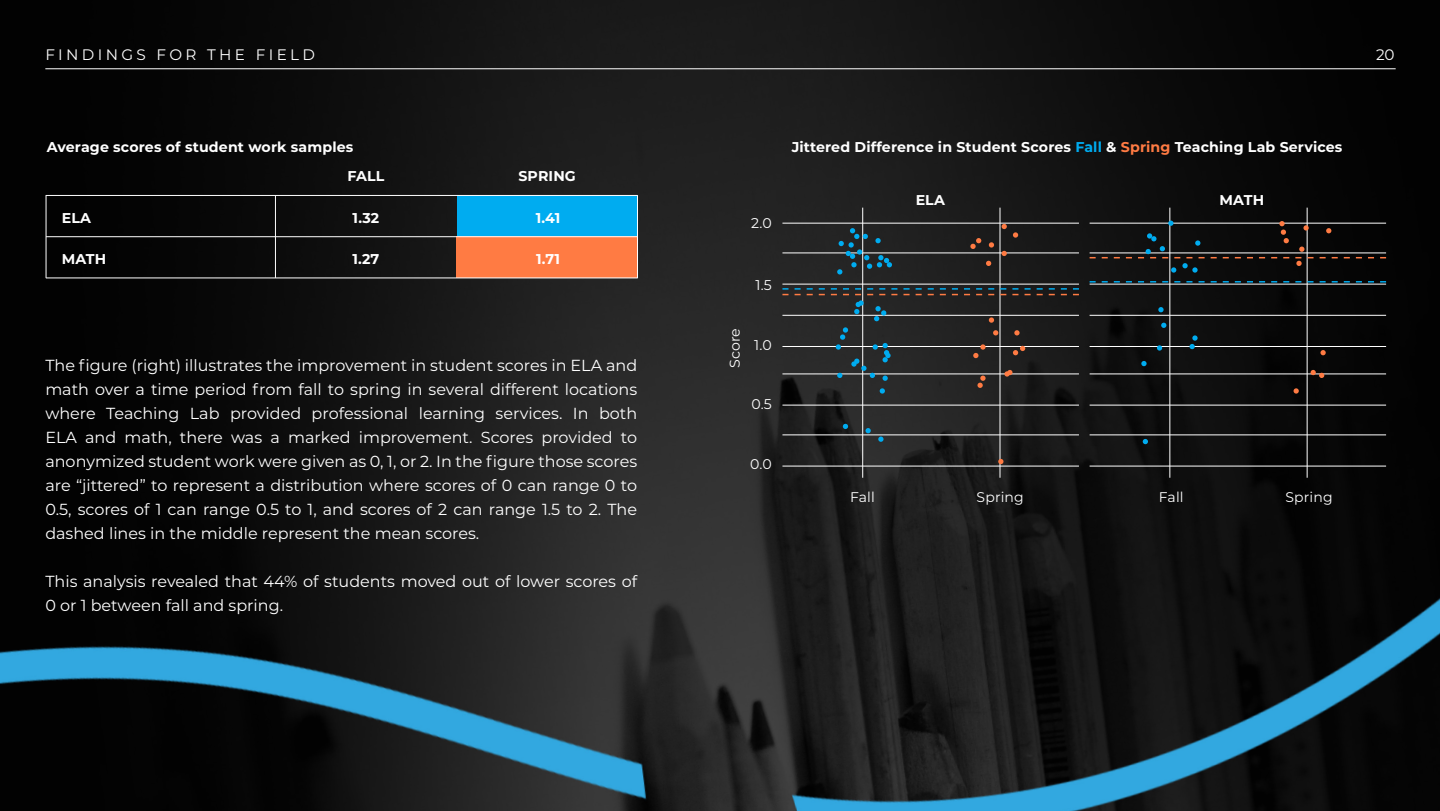
<style>
.page{position:relative;width:1440px;height:811px;background:#fff}
.page>*{position:absolute;margin:0;border:0;box-sizing:border-box;transform-origin:0 0}
.t1{font:16px/24px "Montserrat";color:#fff;text-align:justify}
.t2{font:15.2px "Montserrat";letter-spacing:.22em;color:#fff}
.t3{font:700 14.2px "Montserrat";letter-spacing:.01em;color:#fff}
.t4{font:14.2px "Montserrat";letter-spacing:.005em;color:#fff}
.t5{font:14px "Montserrat";letter-spacing:.01em;color:#fff}
.s1{color:#00acf0}
.s2{color:#ff7b43}
</style>
<div class="page">
<img style="left:0;top:0;width:1440px;height:811px">
<div style="left:457px;top:195px;width:181px;height:42px;background:#00acf0"></div>
<div style="left:456px;top:237px;width:182px;height:41px;background:#ff7b43"></div>
<hr style="left:46px;top:195px;width:592px;height:1px;background:#fff">
<hr style="left:46px;top:277px;width:592px;height:1px;background:#fff">
<hr style="left:637px;top:195px;width:1px;height:83px;background:#fff">
<hr style="left:46px;top:195px;width:1px;height:83px;background:#fff">
<hr style="left:275px;top:195px;width:1px;height:83px;background:#fff">
<hr style="left:46px;top:236px;width:592px;height:1px;background:#fff">
<hr style="left:782px;top:466px;width:297px;height:1px;background:#fff">
<hr style="left:782px;top:434px;width:297px;height:1px;background:#fff">
<hr style="left:782px;top:405px;width:297px;height:1px;background:#fff">
<hr style="left:782px;top:284px;width:297px;height:1px;background:#fff">
<hr style="left:782px;top:252px;width:297px;height:1px;background:#fff">
<hr style="left:782px;top:223px;width:297px;height:1px;background:#fff">
<hr style="left:862px;top:208px;width:1px;height:270px;background:#fff">
<hr style="left:1000px;top:208px;width:1px;height:270px;background:#fff">
<hr style="left:1090px;top:466px;width:296px;height:1px;background:#fff">
<hr style="left:1090px;top:434px;width:296px;height:1px;background:#fff">
<hr style="left:1090px;top:405px;width:296px;height:1px;background:#fff">
<hr style="left:1090px;top:373px;width:296px;height:1px;background:#fff">
<hr style="left:1090px;top:346px;width:296px;height:1px;background:#fff">
<hr style="left:1090px;top:315px;width:296px;height:1px;background:#fff">
<hr style="left:1090px;top:284px;width:296px;height:1px;background:#fff">
<hr style="left:1170px;top:208px;width:1px;height:270px;background:#fff">
<hr style="left:1307px;top:208px;width:1px;height:270px;background:#fff">
<svg style="left:1090px;top:281px;width:296px;height:1px"></svg>
<svg style="left:998px;top:459px;width:6px;height:5px"></svg>
<svg style="left:986px;top:261px;width:5px;height:5px"></svg>
<svg style="left:1002px;top:251px;width:5px;height:5px"></svg>
<svg style="left:1002px;top:224px;width:5px;height:5px"></svg>
<svg style="left:1013px;top:232px;width:5px;height:6px"></svg>
<svg style="left:989px;top:242px;width:5px;height:5px"></svg>
<svg style="left:970px;top:238px;width:11px;height:11px"></svg>
<svg style="left:837px;top:228px;width:55px;height:46px;background:#253e48"></svg>
<svg style="left:866px;top:428px;width:5px;height:5px"></svg>
<svg style="left:878px;top:436px;width:6px;height:6px"></svg>
<svg style="left:843px;top:424px;width:5px;height:5px"></svg>
<svg style="left:782px;top:288px;width:297px;height:105px;background:#2c2e2f"></svg>
<svg style="left:1320px;top:350px;width:6px;height:5px"></svg>
<svg style="left:1311px;top:370px;width:13px;height:8px"></svg>
<svg style="left:1294px;top:388px;width:5px;height:5px"></svg>
<svg style="left:1143px;top:439px;width:5px;height:5px"></svg>
<svg style="left:1141px;top:361px;width:6px;height:5px"></svg>
<svg style="left:1157px;top:345px;width:5px;height:5px"></svg>
<svg style="left:1190px;top:335px;width:8px;height:14px"></svg>
<svg style="left:1161px;top:323px;width:5px;height:5px"></svg>
<svg style="left:1158px;top:307px;width:6px;height:5px"></svg>
<svg style="left:1090px;top:221px;width:296px;height:52px;background:#1b1919"></svg>
<hr style="left:45px;top:68px;width:1351px;height:1px;background:#fff">
<p class="t2" style="left:45px;top:44px;width:271px">FINDINGS FOR THE FIELD</p>
<p class="t3" style="left:47px;top:137px;width:308px">Average scores of student work samples</p>
<p class="t3" style="left:347px;top:166px;width:39px">FALL</p>
<p class="t3" style="left:518px;top:166px;width:59px">SPRING</p>
<p class="t3" style="left:62px;top:208px;width:31px">ELA</p>
<p class="t3" style="left:62px;top:249px;width:46px">MATH</p>
<p class="t3" style="left:353px;top:208px;width:28px">1.32</p>
<p class="t3" style="left:352px;top:249px;width:28px">1.27</p>
<p class="t3" style="left:536px;top:208px;width:26px">1.41</p>
<p class="t3" style="left:536px;top:249px;width:25px">1.71</p>
<p class="t1" style="left:45px;top:352px;width:593px">The figure (right) illustrates the improvement in student scores in ELA and math over a time period from fall to spring in several different locations where Teaching Lab provided professional learning services. In both ELA and math, there was a marked improvement. Scores provided to anonymized student work were given as 0, 1, or 2. In the figure those scores are “jittered” to represent a distribution where scores of 0 can range 0 to 0.5, scores of 1 can range 0.5 to 1, and scores of 2 can range 1.5 to 2. The dashed lines in the middle represent the mean scores.</p>
<p class="t1" style="left:45px;top:568px;width:593px">This analysis revealed that 44% of students moved out of lower scores of<br>0 or 1 between fall and spring.</p>
<p class="t4" style="left:751px;top:213px;width:22px">2.0</p>
<p class="t3" style="left:792px;top:137px;width:552px">Jittered Difference in Student Scores <span class="s1">Fall</span> &amp; <span class="s2">Spring</span> Teaching Lab Services</p>
<p class="t3" style="left:916px;top:189px;width:31px">ELA</p>
<p class="t3" style="left:1220px;top:189px;width:46px">MATH</p>
<p class="t4" style="left:755px;top:275px;width:18px">1.5</p>
<p class="t4" style="left:725px;top:368px;width:42px;rotate:-90deg">Score</p>
<p class="t4" style="left:754px;top:335px;width:19px">1.0</p>
<p class="t4" style="left:751px;top:394px;width:22px">0.5</p>
<p class="t4" style="left:750px;top:454px;width:23px">0.0</p>
<p class="t5" style="left:850px;top:487px;width:26px">Fall</p>
<p class="t5" style="left:977px;top:487px;width:49px">Spring</p>
<p class="t5" style="left:1159px;top:487px;width:26px">Fall</p>
<p class="t5" style="left:1285px;top:487px;width:49px">Spring</p>
<p class="t2" style="left:1376px;top:44px;width:20px">20</p>
</div>
